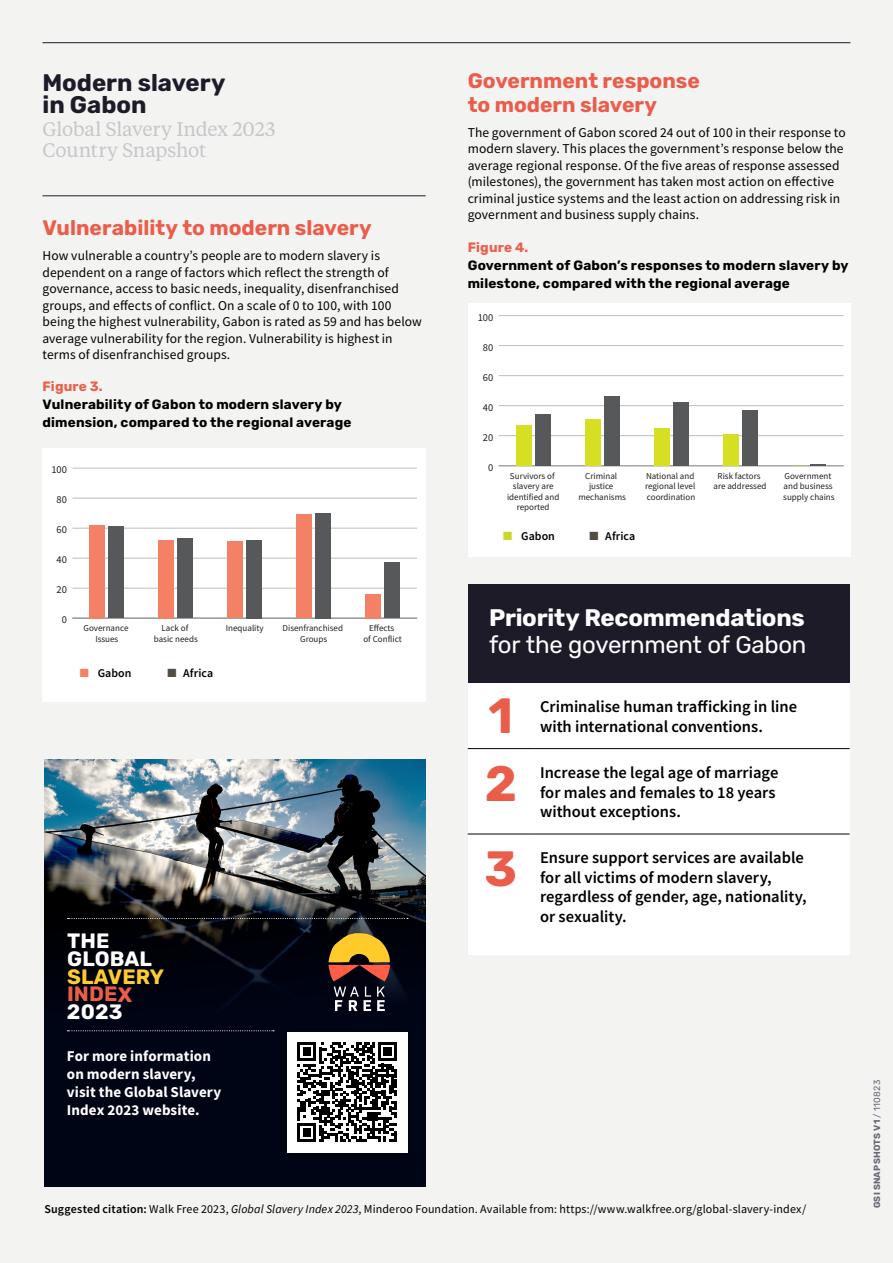
<style>
.page{position:relative;width:893px;height:1263px;background:#f3f3f2}
.page>*{position:absolute;margin:0;border:0;box-sizing:border-box;transform-origin:0 0}
.Recommendations_Number{font:700 49.5px "Rubik";color:#eb5d4b}
.t1{font:700 24px/27px "Rubik";letter-spacing:-.01em;color:#fff}
.Country_title_reverse{font:700 24px/22.5px "Rubik";color:#1e1b29}
.Orange_Subhead{font:700 21px/24px "Rubik";color:#eb5d4b}
.t2{font:700 20.85px/17.7px "Rubik";letter-spacing:.005em;color:#fff}
.Snapshot_title_reverse{font:19.5px/21px "Tiempos Text";letter-spacing:-.01em;color:#c7c6c9}
.Recommendations_Table_text{font:600 16.5px/19.5px "Source Sans Pro";color:#000}
.Body_Copy{font:700 15px/18px "Source Sans Pro";letter-spacing:.005em;color:#fff}
.Body_Copy-2{font:13.5px/16.5px "Source Sans Pro";letter-spacing:.005em;color:#000}
.Table_caption_text{font:700 13.5px/18px "Rubik";letter-spacing:.015em;color:#000}
.Body_Copy-3{font:12px "Source Sans Pro";letter-spacing:.01em;color:#000}
.Body_Copy-4{font:600 11.85px "Source Sans Pro";letter-spacing:.005em;color:#000}
.t3{font:10.5px "Source Sans Pro";color:#231f20}
.t4{font:9px/10.5px "Source Sans Pro";color:#231f20;text-align:center}
.t5{font:700 9px "Rubik";letter-spacing:.03em;color:#6b6775}
.s1{color:#eb5d4b}
.s2{color:#f48166}
.s3{color:#534d46}
.s4{color:#fecc2f}
.s5{color:#cad82b}
.s6{font-weight:400}
.s7{font-weight:600}
.s8{font-style:italic}
</style>
<div class="page">
<hr style="left:43px;top:196px;width:383px;height:1px;background:#1e1b29">
<div style="left:45px;top:759px;width:381px;height:427px;background:#000516"></div>
<img style="left:45px;top:759px;width:381px;height:253px">
<svg style="left:68px;top:918px;width:340px;height:1px"></svg>
<svg style="left:68px;top:1030px;width:206px;height:1px"></svg>
<svg style="left:328px;top:933px;width:62px;height:78px"></svg>
<div style="left:287px;top:1032px;width:120px;height:120px;background:#fff"></div>
<svg style="left:297px;top:1042px;width:100px;height:100px"></svg>
<hr style="left:43px;top:42px;width:807px;height:1px;background:#1e1b29">
<div style="left:43px;top:448px;width:383px;height:254px;background:#fff"></div>
<div style="left:468px;top:304px;width:382px;height:253px;background:#fff"></div>
<div style="left:468px;top:682px;width:381px;height:273px;background:#fff"></div>
<div style="left:468px;top:584px;width:381px;height:98px;background:#1e1b29"></div>
<hr style="left:468px;top:748px;width:66px;height:1px;background:#000">
<hr style="left:534px;top:748px;width:316px;height:1px;background:#000">
<hr style="left:468px;top:834px;width:66px;height:1px;background:#000">
<hr style="left:534px;top:834px;width:316px;height:1px;background:#000">
<hr style="left:72px;top:618px;width:345px;height:1px;background:#bcbdc0">
<hr style="left:72px;top:588px;width:345px;height:1px;background:#bcbdc0">
<hr style="left:72px;top:558px;width:345px;height:1px;background:#bcbdc0">
<hr style="left:72px;top:528px;width:345px;height:1px;background:#bcbdc0">
<hr style="left:72px;top:498px;width:345px;height:1px;background:#bcbdc0">
<hr style="left:72px;top:468px;width:345px;height:1px;background:#bcbdc0">
<div style="left:109px;top:527px;width:15px;height:91px;background:#57585a"></div>
<div style="left:178px;top:539px;width:15px;height:79px;background:#57585a"></div>
<div style="left:247px;top:540px;width:15px;height:78px;background:#57585a"></div>
<div style="left:316px;top:513px;width:15px;height:105px;background:#57585a"></div>
<div style="left:385px;top:563px;width:15px;height:55px;background:#57585a"></div>
<div style="left:90px;top:525px;width:15px;height:93px;background:#f48166"></div>
<div style="left:159px;top:540px;width:15px;height:78px;background:#f48166"></div>
<div style="left:228px;top:542px;width:15px;height:76px;background:#f48166"></div>
<div style="left:297px;top:515px;width:15px;height:103px;background:#f48166"></div>
<div style="left:366px;top:594px;width:15px;height:24px;background:#f48166"></div>
<hr style="left:499px;top:465px;width:344px;height:1px;background:#bcbdc0">
<hr style="left:499px;top:435px;width:344px;height:1px;background:#bcbdc0">
<hr style="left:499px;top:405px;width:344px;height:1px;background:#bcbdc0">
<hr style="left:499px;top:375px;width:344px;height:1px;background:#bcbdc0">
<hr style="left:499px;top:345px;width:344px;height:1px;background:#bcbdc0">
<hr style="left:499px;top:315px;width:344px;height:1px;background:#bcbdc0">
<div style="left:535px;top:415px;width:15px;height:51px;background:#57585a"></div>
<div style="left:604px;top:397px;width:15px;height:69px;background:#57585a"></div>
<div style="left:673px;top:403px;width:15px;height:63px;background:#57585a"></div>
<div style="left:742px;top:410px;width:15px;height:56px;background:#57585a"></div>
<svg style="left:811px;top:464px;width:15px;height:2px"></svg>
<div style="left:516px;top:425px;width:15px;height:41px;background:#d6df21"></div>
<div style="left:585px;top:419px;width:15px;height:47px;background:#d6df21"></div>
<div style="left:654px;top:428px;width:15px;height:38px;background:#d6df21"></div>
<div style="left:723px;top:434px;width:15px;height:32px;background:#d6df21"></div>
<p class="Country_title_reverse" style="left:43px;top:72px;width:185px">Modern slavery in Gabon</p>
<p class="Snapshot_title_reverse" style="left:43px;top:118px;width:234px">Global Slavery Index 2023<br>Country Snapshot</p>
<h1 class="Orange_Subhead" style="left:43px;top:216px;width:331px">Vulnerability to modern slavery</h1>
<p class="Body_Copy-2" style="left:43px;top:247px;width:381px">How vulnerable a country’s people are to modern slavery is dependent on a range of factors which reflect the strength of governance, access to basic needs, inequality, disenfranchised groups, and effects of conflict. On a scale of 0 to 100, with 100 being the highest vulnerability, Gabon is rated as 59 and has below average vulnerability for the region. Vulnerability is highest in terms of disenfranchised groups.</p>
<p class="Table_caption_text" style="left:43px;top:377px;width:310px"><span class="s1">Figure 3.<br></span>Vulnerability of Gabon to modern slavery by dimension, compared to the regional average</p>
<p class="t3" style="left:51px;top:463px;width:17px">100</p>
<p class="t3" style="left:57px;top:493px;width:12px">80</p>
<p class="t3" style="left:57px;top:523px;width:12px">60</p>
<p class="t3" style="left:57px;top:553px;width:12px">40</p>
<p class="t3" style="left:57px;top:583px;width:12px">20</p>
<p class="t3" style="left:62px;top:613px;width:7px">0</p>
<p class="t4" style="left:84px;top:623px;width:46px">Governance<br>Issues</p>
<p class="t4" style="left:162px;top:623px;width:28px">Lack of</p>
<p class="t4" style="left:226px;top:623px;width:39px">Inequality</p>
<p class="t4" style="left:154px;top:633px;width:45px">basic needs</p>
<p class="Body_Copy-4" style="left:80px;top:665px;width:53px"><span class="s2">■</span> Gabon</p>
<p class="Body_Copy-4" style="left:167px;top:665px;width:47px"><span class="s3">■</span> Africa</p>
<p class="t4" style="left:283px;top:623px;width:62px">Disenfranchised<br>Groups</p>
<p class="t4" style="left:363px;top:623px;width:40px">Effects<br>of Conflict</p>
<p class="t2" style="left:67px;top:933px;width:99px">THE<br>GLOBAL<br><span class="s4">SLAVERY<br></span><span class="s1">INDEX<br></span>2023</p>
<p class="Body_Copy" style="left:67px;top:1047px;width:156px">For more information on modern slavery, visit the Global Slavery<br>Index 2023 website.</p>
<h1 class="Orange_Subhead" style="left:468px;top:69px;width:234px">Government response to modern slavery</h1>
<p class="Body_Copy-2" style="left:468px;top:124px;width:380px">The government of Gabon scored 24 out of 100 in their response to modern slavery. This places the government’s response below the average regional response. Of the five areas of response assessed (milestones), the government has taken most action on effective criminal justice systems and the least action on addressing risk in government and business supply chains.</p>
<p class="Table_caption_text" style="left:468px;top:238px;width:382px"><span class="s1">Figure 4.<br></span>Government of Gabon’s responses to modern slavery by milestone, compared with the regional average</p>
<p class="t3" style="left:478px;top:311px;width:17px">100</p>
<p class="t3" style="left:483px;top:341px;width:12px">80</p>
<p class="t3" style="left:483px;top:371px;width:12px">60</p>
<p class="t3" style="left:483px;top:401px;width:12px">40</p>
<p class="t3" style="left:483px;top:431px;width:12px">20</p>
<p class="t3" style="left:488px;top:461px;width:7px">0</p>
<p class="t4" style="left:507px;top:470px;width:54px">Survivors of slavery are identified and reported</p>
<p class="t3" style="left:493px;top:493px;width:31px">Gabon</p>
<p class="t4" style="left:578px;top:470px;width:49px">Criminal justice mechanisms</p>
<p class="Body_Copy-4" style="left:503px;top:529px;width:53px"><span class="s5">■</span> Gabon</p>
<p class="Body_Copy-4" style="left:590px;top:529px;width:47px"><span class="s3">■</span> Africa</p>
<p class="t4" style="left:645px;top:470px;width:52px;text-align:justify">National and regional level coordination</p>
<p class="t4" style="left:714px;top:470px;width:54px">Risk factors are addressed</p>
<p class="t4" style="left:783px;top:470px;width:53px;text-align:left">Government and business supply chains</p>
<p class="t1" style="left:489px;top:605px;width:319px">Priority Recommendations <span class="s6">for the government of Gabon</span></p>
<p class="Recommendations_Number" style="left:489px;top:688px;width:26px">1</p>
<p class="Recommendations_Table_text" style="left:540px;top:697px;width:258px">Criminalise human trafficking in line with international conventions.</p>
<p class="Recommendations_Number" style="left:485px;top:756px;width:34px">2</p>
<p class="Recommendations_Table_text" style="left:540px;top:763px;width:240px">Increase the legal age of marriage for males and females to 18 years without exceptions.</p>
<p class="Recommendations_Number" style="left:485px;top:841px;width:34px">3</p>
<p class="Recommendations_Table_text" style="left:540px;top:848px;width:268px">Ensure support services are available for all victims of modern slavery, regardless of gender, age, nationality, or sexuality.</p>
<p class="Body_Copy-3" style="left:45px;top:1201px;width:763px"><span class="s7">Suggested citation:</span> Walk Free 2023, <span class="s8">Global Slavery Index 2023</span>, Minderoo Foundation. Available from: https://www.walkfree.org/global-slavery-index/</p>
<p class="t5" style="left:872px;top:1208px;width:130px;rotate:-90deg">GSI SNAPSHOTS V1 <span class="s6">/ 110823</span></p>
</div>
